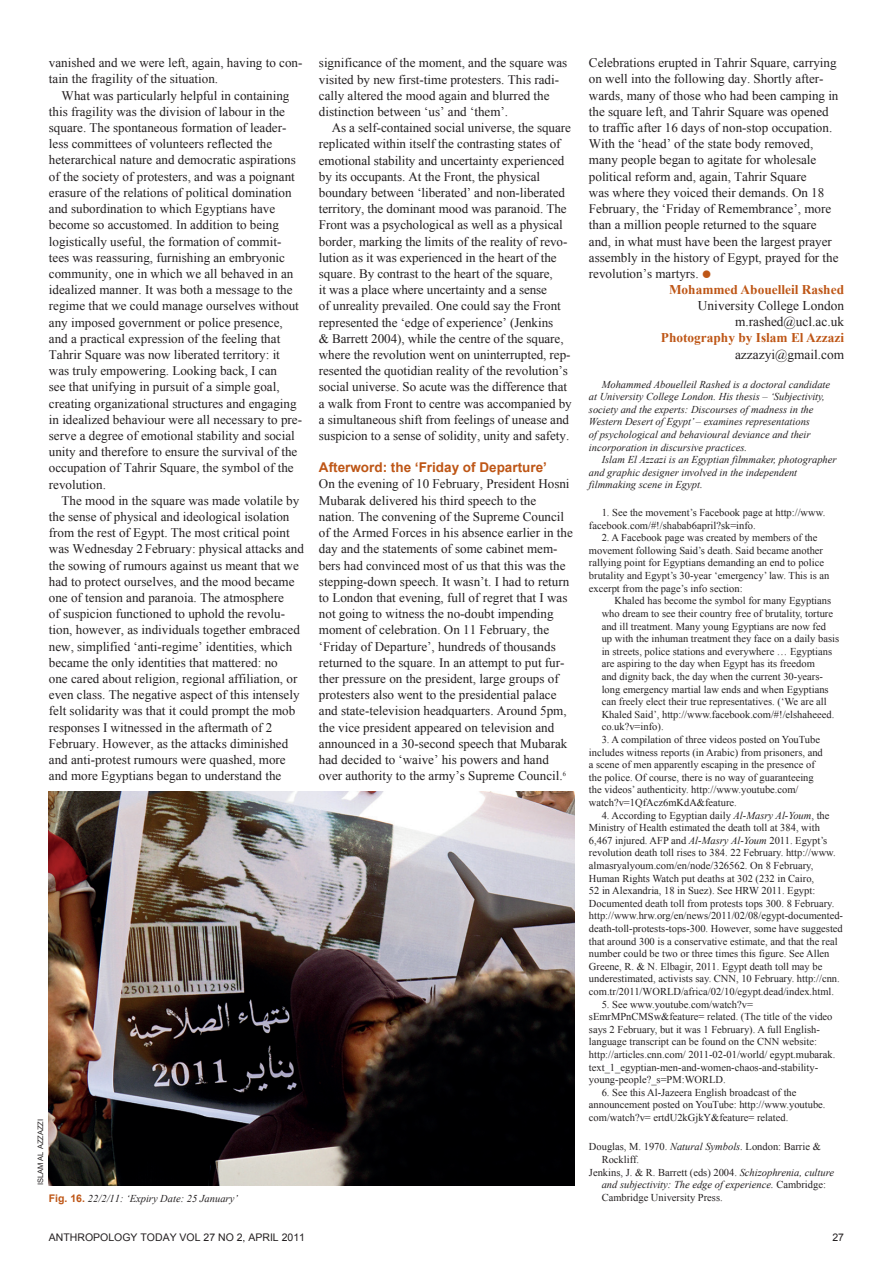
<style>
.page{position:relative;width:893px;height:1263px;background:#fff}
.page>*{position:absolute;margin:0;border:0;box-sizing:border-box;transform-origin:0 0}
.t1{font:700 13.5px "Arial";color:#be5616}
.author_details{font:13.35px "Times New Roman";color:#231f20}
.author_name_b{font:700 13.35px "Times New Roman";color:#be5616}
.normal_1st_paragraph{font:13.05px/16.2px "Times New Roman";color:#231f20}
.footnote{font:10.5px/12.6px "Times New Roman";color:#231f20}
.footnote-2{font:italic 10.5px/12.6px "Times New Roman";color:#231f20}
.bibliography{font:italic 10.5px/12.6px "Times New Roman";color:#231f20;text-align:center}
.bibliography-2{font:10.5px/12.6px "Times New Roman";color:#231f20}
.t2{font:10.5px "Arial";color:#231f20}
.photocredit{font:7.5px "Arial";color:#231f20}
.s1{color:#be5616}
.s2{font-style:italic}
.s3{font-style:normal}
.s4{font-family:"Arial";font-weight:700;font-style:normal;color:#be5616}
</style>
<div class="page">
<img style="left:49px;top:791px;width:525px;height:394px">
<p class="normal_1st_paragraph" style="left:49px;top:55px;width:255px">vanished and we were left, again, having to con&shy;tain the fragility of the situation.</p>
<p class="normal_1st_paragraph" style="left:49px;top:87px;width:255px;text-indent:13px">What was particularly helpful in containing this fragility was the division of labour in the square. The spontaneous formation of leader&shy;less committees of volunteers reflected the heterarchical nature and democratic aspirations of the society of protesters, and was a poignant erasure of the relations of political domination and subordination to which Egyptians have become so accustomed. In addition to being logistically useful, the formation of commit&shy;tees was reassuring, furnishing an embryonic community, one in which we all behaved in an idealized manner. It was both a message to the regime that we could manage ourselves without any imposed government or police presence, and a practical expression of the feeling that Tahrir Square was now liberated territory: it was truly empowering. Looking back, I can<br>see that unifying in pursuit of a simple goal, creating organizational structures and engaging in idealized behaviour were all necessary to pre&shy;serve a degree of emotional stability and social unity and therefore to ensure the survival of the occupation of Tahrir Square, the symbol of the revolution.</p>
<p class="normal_1st_paragraph" style="left:49px;top:492px;width:257px;text-indent:13px">The mood in the square was made volatile by the sense of physical and ideological isolation from the rest of Egypt. The most critical point was Wednesday 2February: physical attacks and the sowing of rumours against us meant that we had to protect ourselves, and the mood became one of tension and paranoia. The atmosphere<br>of suspicion functioned to uphold the revolu&shy;tion, however, as individuals together embraced new, simplified ‘anti-regime’ identities, which became the only identities that mattered: no<br>one cared about religion, regional affiliation, or even class. The negative aspect of this intensely felt solidarity was that it could prompt the mob responses I witnessed in the aftermath of 2<br>February. However, as the attacks diminished and anti-protest rumours were quashed, more and more Egyptians began to understand the</p>
<p class="photocredit" style="left:36px;top:1185px;width:68px;rotate:-90deg">ISLAM AL AZZAZZI</p>
<p class="normal_1st_paragraph" style="left:319px;top:55px;width:250px">significance of the moment, and the square was visited by new first-time protesters. This radi&shy;cally altered the mood again and blurred the distinction between ‘us’ and ‘them’.</p>
<p class="normal_1st_paragraph" style="left:319px;top:119px;width:254px;text-indent:13px">As a self-contained social universe, the square replicated within itself the contrasting states of emotional stability and uncertainty experienced by its occupants. At the Front, the physical boundary between ‘liberated’ and non-liberated territory, the dominant mood was paranoid. The Front was a psychological as well as a physical border, marking the limits of the reality of revo&shy;lution as it was experienced in the heart of the square. By contrast to the heart of the square,<br>it was a place where uncertainty and a sense<br>of unreality prevailed. One could say the Front represented the ‘edge of experience’ (Jenkins<br>&amp; Barrett 2004), while the centre of the square, where the revolution went on uninterrupted, rep&shy;resented the quotidian reality of the revolution’s social universe. So acute was the difference that a walk from Front to centre was accompanied by a simultaneous shift from feelings of unease and suspicion to a sense of solidity, unity and safety.</p>
<p class="t1" style="left:319px;top:458px;width:230px">Afterword: the ‘Friday of Departure’</p>
<p class="normal_1st_paragraph" style="left:319px;top:476px;width:255px">On the evening of 10 February, President Hosni Mubarak delivered his third speech to the nation. The convening of the Supreme Council of the Armed Forces in his absence earlier in the day and the statements of some cabinet mem&shy;bers had convinced most of us that this was the stepping-down speech. It wasn’t. I had to return to London that evening, full of regret that I was not going to witness the no-doubt impending moment of celebration. On 11 February, the ‘Friday of Departure’, hundreds of thousands returned to the square. In an attempt to put fur&shy;ther pressure on the president, large groups of protesters also went to the presidential palace and state-television headquarters. Around 5pm, the vice president appeared on television and announced in a 30-second speech that Mubarak had decided to ‘waive’ his powers and hand over authority to the army’s Supreme Council.<sup>6</sup></p>
<p class="normal_1st_paragraph" style="left:589px;top:55px;width:251px">Celebrations erupted in Tahrir Square, carrying on well into the following day. Shortly after&shy;wards, many of those who had been camping in the square left, and Tahrir Square was opened to traffic after 16 days of non-stop occupation.<br>With the ‘head’ of the state body removed, many people began to agitate for wholesale political reform and, again, Tahrir Square<br>was where they voiced their demands. On 18<br>February, the ‘Friday of Remembrance’, more than a million people returned to the square and, in what must have been the largest prayer assembly in the history of Egypt, prayed for the revolution’s martyrs. <span class="s1">●</span></p>
<p class="author_name_b" style="left:669px;top:280px;width:177px">Mohammed Abouelleil Rashed</p>
<p class="author_details" style="left:698px;top:297px;width:148px">University College London</p>
<p class="author_details" style="left:735px;top:313px;width:111px">m.rashed@ucl.ac.uk</p>
<p class="author_name_b" style="left:661px;top:329px;width:185px">Photography by Islam El Azzazi</p>
<p class="author_details" style="left:735px;top:345px;width:111px">azzazyi@gmail.com</p>
<p class="footnote-2" style="left:589px;top:378px;width:243px;text-indent:13px">Mohammed Abouelleil Rashed is a doctoral candidate at University College London. His thesis – ‘Subjectivity, society and the experts: Discourses of madness in the Western Desert of Egypt’ – examines representations<br>of psychological and behavioural deviance and their incorporation in discursive practices.</p>
<p class="footnote-2" style="left:589px;top:453px;width:249px;text-indent:13px">Islam El Azzazi is an Egyptian filmmaker, photographer and graphic designer involved in the independent filmmaking scene in Egypt.</p>
<p class="footnote" style="left:589px;top:506px;width:238px;text-indent:13px">1. See the movement’s Facebook page at http://www. facebook.com/#!/shabab6april?sk=info.</p>
<p class="footnote" style="left:589px;top:531px;width:242px;text-indent:13px">2. A Facebook page was created by members of the movement following Said’s death. Said became another rallying point for Egyptians demanding an end to police brutality and Egypt’s 30-year ‘emergency’ law. This is an excerpt from the page’s info section:</p>
<p class="footnote" style="left:602px;top:594px;width:239px;text-indent:13px">Khaled has become the symbol for many Egyptians who dream to see their country free of brutality, torture and ill treatment. Many young Egyptians are now fed<br>up with the inhuman treatment they face on a daily basis in streets, police stations and everywhere … Egyptians are aspiring to the day when Egypt has its freedom<br>and dignity back, the day when the current 30-years&shy;long emergency martial law ends and when Egyptians can freely elect their true representatives. (‘We are all Khaled Said’, http://www.facebook.com/#!/elshaheeed. co.uk?v=info).</p>
<p class="footnote" style="left:589px;top:733px;width:235px;text-indent:13px">3. A compilation of three videos posted on YouTube includes witness reports (in Arabic) from prisoners, and a scene of men apparently escaping in the presence of the police. Of course, there is no way of guaranteeing the videos’ authenticity. http://www.youtube.com/ watch?v=1QfAcz6mKdA&amp;feature.</p>
<p class="footnote" style="left:589px;top:808px;width:256px;text-indent:13px">4. According to Egyptian daily <span class="s2">Al-Masry Al-Youm</span>, the Ministry of Health estimated the death toll at 384, with 6,467 injured. AFP and <span class="s2">Al-Masry Al-Youm</span> 2011. Egypt’s revolution death toll rises to 384. 22 February. http://www. almasryalyoum.com/en/node/326562. On 8 February, Human Rights Watch put deaths at 302 (232 in Cairo,<br>52 in Alexandria, 18 in Suez). See HRW 2011. Egypt:<br>Documented death toll from protests tops 300. 8 February. http://www.hrw.org/en/news/2011/02/08/egypt-documented&shy;death-toll-protests-tops-300. However, some have suggested that around 300 is a conservative estimate, and that the real number could be two or three times this figure. See Allen Greene, R. &amp; N. Elbagir, 2011. Egypt death toll may be underestimated, activists say. CNN, 10 February. http://cnn. com.tr/2011/WORLD/africa/02/10/egypt.dead/index.html.</p>
<p class="footnote" style="left:589px;top:997px;width:248px;text-indent:13px">5. See www.youtube.com/watch?v= sEmrMPnCMSw&amp;feature= related. (The title of the video says 2 February, but it was 1 February). A full English&shy;language transcript can be found on the CNN website: http://articles.cnn.com/ 2011-02-01/world/ egypt.mubarak. text_1_egyptian-men-and-women-chaos-and-stability&shy;young-people?_s=PM:WORLD.</p>
<p class="footnote" style="left:589px;top:1086px;width:238px;text-indent:13px">6. See this Al-Jazeera English broadcast of the announcement posted on YouTube: http://www.youtube. com/watch?v= ertdU2kGjkY&amp;feature= related.</p>
<p class="bibliography-2" style="left:602px;top:1140px;width:221px;text-indent:-13px">Douglas, M. 1970. <span class="s2">Natural Symbols.</span> London: Barrie &amp;<br>Rockliff.</p>
<p class="bibliography" style="left:589px;top:1165px;width:247px"><span class="s3">Jenkins, J. &amp; R. Barrett (eds) 2004.</span> Schizophrenia, culture and subjectivity: The edge of experience. <span class="s3">Cambridge:</span></p>
<p class="footnote-2" style="left:49px;top:1191px;width:190px"><span class="s4">Fig. 16.</span> 22/2/11: ‘Expiry Date: 25 January’</p>
<p class="bibliography-2" style="left:602px;top:1191px;width:123px">Cambridge University Press.</p>
<p class="t2" style="left:49px;top:1230px;width:258px">ANTHROPOLOGY TODAY VOL 27 NO 2, APRIL 2011</p>
<p class="t2" style="left:832px;top:1230px;width:13px">27</p>
</div>
